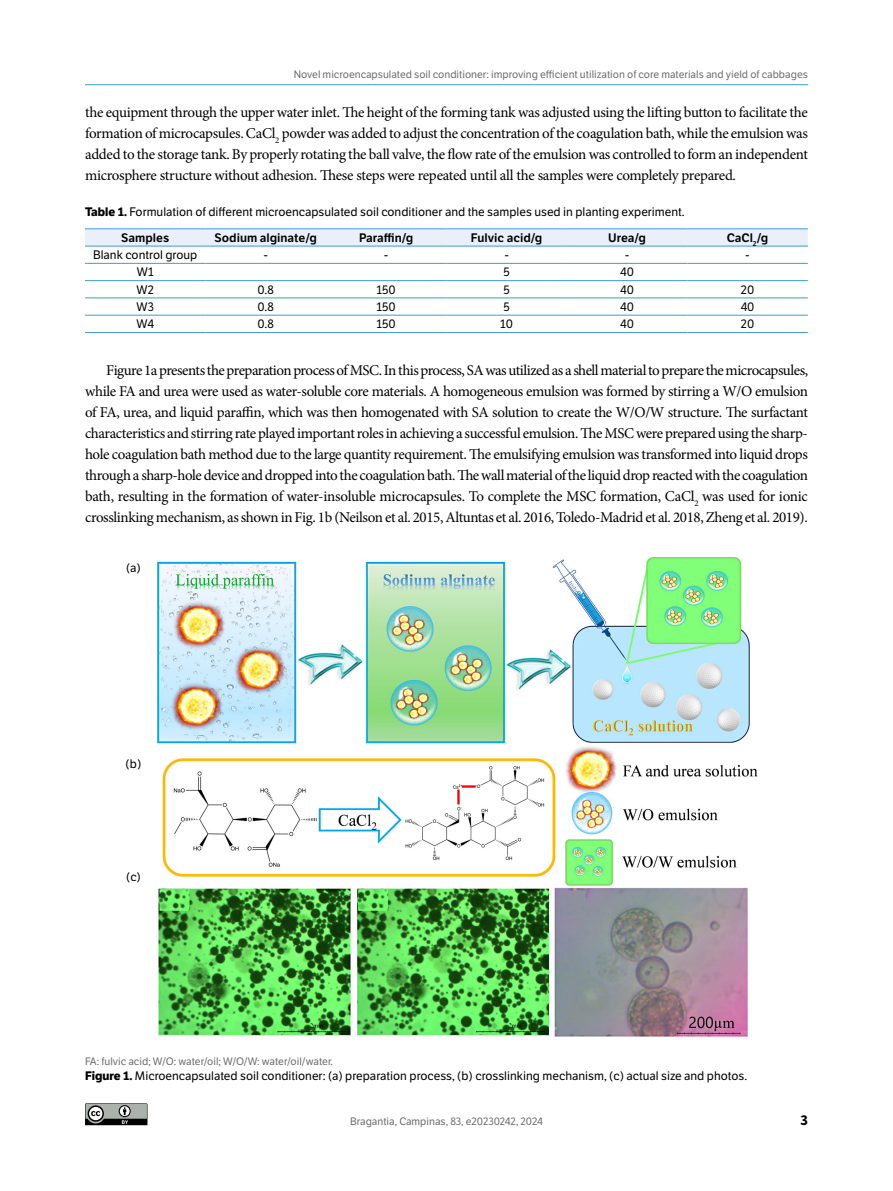
<style>
.page{position:relative;width:893px;height:1191px;background:#fff}
.page>*{position:absolute;margin:0;border:0;box-sizing:border-box;transform-origin:0 0}
.t1{font:15px/21px "Minion Pro";letter-spacing:-.025em;color:#000;text-align:justify}
.t2{font:700 13.5px "LFT Etica";color:#000}
.t3{font:12px "LFT Etica";color:#000}
.t4{font:12px "LFT Etica SB";color:#000}
.t5{font:10.5px "LFT Etica";color:#6d6e71}
.s1{font-weight:700}
</style>
<div class="page">
<hr style="left:85px;top:84px;width:723px;height:1px;background:#3c9cd7">
<svg style="left:85px;top:1103px;width:63px;height:23px"></svg>
<svg style="left:85px;top:229px;width:723px;height:17px;background:#e1ecf7"></svg>
<hr style="left:85px;top:228px;width:120px;height:1px;background:#3c9cd7">
<hr style="left:205px;top:228px;width:121px;height:1px;background:#3c9cd7">
<hr style="left:326px;top:228px;width:120px;height:1px;background:#3c9cd7">
<hr style="left:446px;top:228px;width:121px;height:1px;background:#3c9cd7">
<hr style="left:567px;top:228px;width:120px;height:1px;background:#3c9cd7">
<hr style="left:687px;top:228px;width:121px;height:1px;background:#3c9cd7">
<hr style="left:85px;top:246px;width:120px;height:1px;background:#3c9cd7">
<hr style="left:205px;top:246px;width:121px;height:1px;background:#3c9cd7">
<hr style="left:326px;top:246px;width:120px;height:1px;background:#3c9cd7">
<hr style="left:446px;top:246px;width:121px;height:1px;background:#3c9cd7">
<hr style="left:567px;top:246px;width:120px;height:1px;background:#3c9cd7">
<hr style="left:687px;top:246px;width:121px;height:1px;background:#3c9cd7">
<hr style="left:85px;top:263px;width:120px;height:1px;background:#3c9cd7">
<hr style="left:205px;top:263px;width:121px;height:1px;background:#3c9cd7">
<hr style="left:326px;top:263px;width:120px;height:1px;background:#3c9cd7">
<hr style="left:446px;top:263px;width:121px;height:1px;background:#3c9cd7">
<hr style="left:567px;top:263px;width:120px;height:1px;background:#3c9cd7">
<hr style="left:687px;top:263px;width:121px;height:1px;background:#3c9cd7">
<hr style="left:85px;top:280px;width:120px;height:1px;background:#3c9cd7">
<hr style="left:205px;top:280px;width:121px;height:1px;background:#3c9cd7">
<hr style="left:326px;top:280px;width:120px;height:1px;background:#3c9cd7">
<hr style="left:446px;top:280px;width:121px;height:1px;background:#3c9cd7">
<hr style="left:567px;top:280px;width:120px;height:1px;background:#3c9cd7">
<hr style="left:687px;top:280px;width:121px;height:1px;background:#3c9cd7">
<hr style="left:85px;top:297px;width:120px;height:1px;background:#3c9cd7">
<hr style="left:205px;top:297px;width:121px;height:1px;background:#3c9cd7">
<hr style="left:326px;top:297px;width:120px;height:1px;background:#3c9cd7">
<hr style="left:446px;top:297px;width:121px;height:1px;background:#3c9cd7">
<hr style="left:567px;top:297px;width:120px;height:1px;background:#3c9cd7">
<hr style="left:687px;top:297px;width:121px;height:1px;background:#3c9cd7">
<hr style="left:85px;top:315px;width:120px;height:1px;background:#3c9cd7">
<hr style="left:205px;top:315px;width:121px;height:1px;background:#3c9cd7">
<hr style="left:326px;top:315px;width:120px;height:1px;background:#3c9cd7">
<hr style="left:446px;top:315px;width:121px;height:1px;background:#3c9cd7">
<hr style="left:567px;top:315px;width:120px;height:1px;background:#3c9cd7">
<hr style="left:687px;top:315px;width:121px;height:1px;background:#3c9cd7">
<hr style="left:85px;top:332px;width:120px;height:1px;background:#3c9cd7">
<hr style="left:205px;top:332px;width:121px;height:1px;background:#3c9cd7">
<hr style="left:326px;top:332px;width:120px;height:1px;background:#3c9cd7">
<hr style="left:446px;top:332px;width:121px;height:1px;background:#3c9cd7">
<hr style="left:567px;top:332px;width:120px;height:1px;background:#3c9cd7">
<hr style="left:687px;top:332px;width:121px;height:1px;background:#3c9cd7">
<img style="left:157px;top:557px;width:601px;height:479px">
<p class="t5" style="left:294px;top:68px;width:516px">Novel microencapsulated soil conditioner: improving efficient utilization of core materials and yield of cabbages</p>
<p class="t1" style="left:85px;top:102px;width:724px">the equipment through the upper water inlet. The height of the forming tank was adjusted using the lifting button to facilitate the formation of microcapsules. CaCl<sub>2</sub> powder was added to adjust the concentration of the coagulation bath, while the emulsion was added to the storage tank. By properly rotating the ball valve, the flow rate of the emulsion was controlled to form an independent microsphere structure without adhesion. These steps were repeated until all the samples were completely prepared.</p>
<p class="t3" style="left:85px;top:204px;width:601px"><span class="s1">Table 1.</span> Formulation of different microencapsulated soil conditioner and the samples used in planting experiment.</p>
<p class="t4" style="left:121px;top:230px;width:49px">Samples</p>
<p class="t4" style="left:215px;top:230px;width:104px">Sodium alginate/g</p>
<p class="t4" style="left:359px;top:230px;width:56px">Paraffin/g</p>
<p class="t4" style="left:471px;top:230px;width:73px">Fulvic acid/g</p>
<p class="t4" style="left:608px;top:230px;width:39px">Urea/g</p>
<p class="t4" style="left:727px;top:230px;width:43px">CaCl<sub>2</sub>/g</p>
<p class="t3" style="left:93px;top:248px;width:105px">Blank control group</p>
<p class="t3" style="left:264px;top:248px;width:5px">-</p>
<p class="t3" style="left:384px;top:248px;width:5px">-</p>
<p class="t3" style="left:505px;top:248px;width:5px">-</p>
<p class="t3" style="left:625px;top:248px;width:5px">-</p>
<p class="t3" style="left:746px;top:248px;width:5px">-</p>
<p class="t3" style="left:137px;top:265px;width:18px">W1</p>
<p class="t3" style="left:503px;top:265px;width:8px">5</p>
<p class="t3" style="left:620px;top:265px;width:15px">40</p>
<p class="t3" style="left:137px;top:282px;width:19px">W2</p>
<p class="t3" style="left:257px;top:282px;width:18px">0.8</p>
<p class="t3" style="left:377px;top:282px;width:21px">150</p>
<p class="t3" style="left:503px;top:282px;width:8px">5</p>
<p class="t3" style="left:620px;top:282px;width:15px">40</p>
<p class="t3" style="left:741px;top:282px;width:15px">20</p>
<p class="t3" style="left:137px;top:300px;width:19px">W3</p>
<p class="t3" style="left:257px;top:300px;width:18px">0.8</p>
<p class="t3" style="left:377px;top:300px;width:21px">150</p>
<p class="t3" style="left:503px;top:300px;width:8px">5</p>
<p class="t3" style="left:620px;top:300px;width:15px">40</p>
<p class="t3" style="left:741px;top:300px;width:15px">40</p>
<p class="t3" style="left:136px;top:317px;width:19px">W4</p>
<p class="t3" style="left:257px;top:317px;width:18px">0.8</p>
<p class="t3" style="left:377px;top:317px;width:21px">150</p>
<p class="t3" style="left:500px;top:317px;width:14px">10</p>
<p class="t3" style="left:620px;top:317px;width:15px">40</p>
<p class="t3" style="left:741px;top:317px;width:15px">20</p>
<p class="t1" style="left:85px;top:359px;width:724px;text-indent:21px">Figure 1a presents the preparation process of MSC. In this process, SA was utilized as a shell material to prepare the microcapsules, while FA and urea were used as water-soluble core materials. A homogeneous emulsion was formed by stirring a W/O emulsion of FA, urea, and liquid paraffin, which was then homogenated with SA solution to create the W/O/W structure. The surfactant characteristics and stirring rate played important roles in achieving a successful emulsion. The MSC were prepared using the sharp&shy;hole coagulation bath method due to the large quantity requirement. The emulsifying emulsion was transformed into liquid drops through a sharp-hole device and dropped into the coagulation bath. The wall material of the liquid drop reacted with the coagulation bath, resulting in the formation of water-insoluble microcapsules. To complete the MSC formation, CaCl<sub>2</sub> was used for ionic crosslinking mechanism, as shown in Fig. 1b (Neilson et al. 2015, Altuntas et al. 2016, Toledo-Madrid et al. 2018, Zheng et al. 2019).</p>
<p class="t3" style="left:126px;top:560px;width:16px">(a)</p>
<p class="t3" style="left:126px;top:756px;width:17px">(b)</p>
<p class="t3" style="left:126px;top:869px;width:16px">(c)</p>
<p class="t5" style="left:85px;top:1055px;width:250px">FA: fulvic acid; W/O: water/oil; W/O/W: water/oil/water.</p>
<p class="t3" style="left:85px;top:1068px;width:664px"><span class="s1">Figure 1.</span> Microencapsulated soil conditioner: (a) preparation process, (b) crosslinking mechanism, (c) actual size and photos.</p>
<p class="t5" style="left:350px;top:1115px;width:194px">Bragantia, Campinas, 83, e20230242, 2024</p>
<p class="t2" style="left:800px;top:1112px;width:9px">3</p>
</div>
